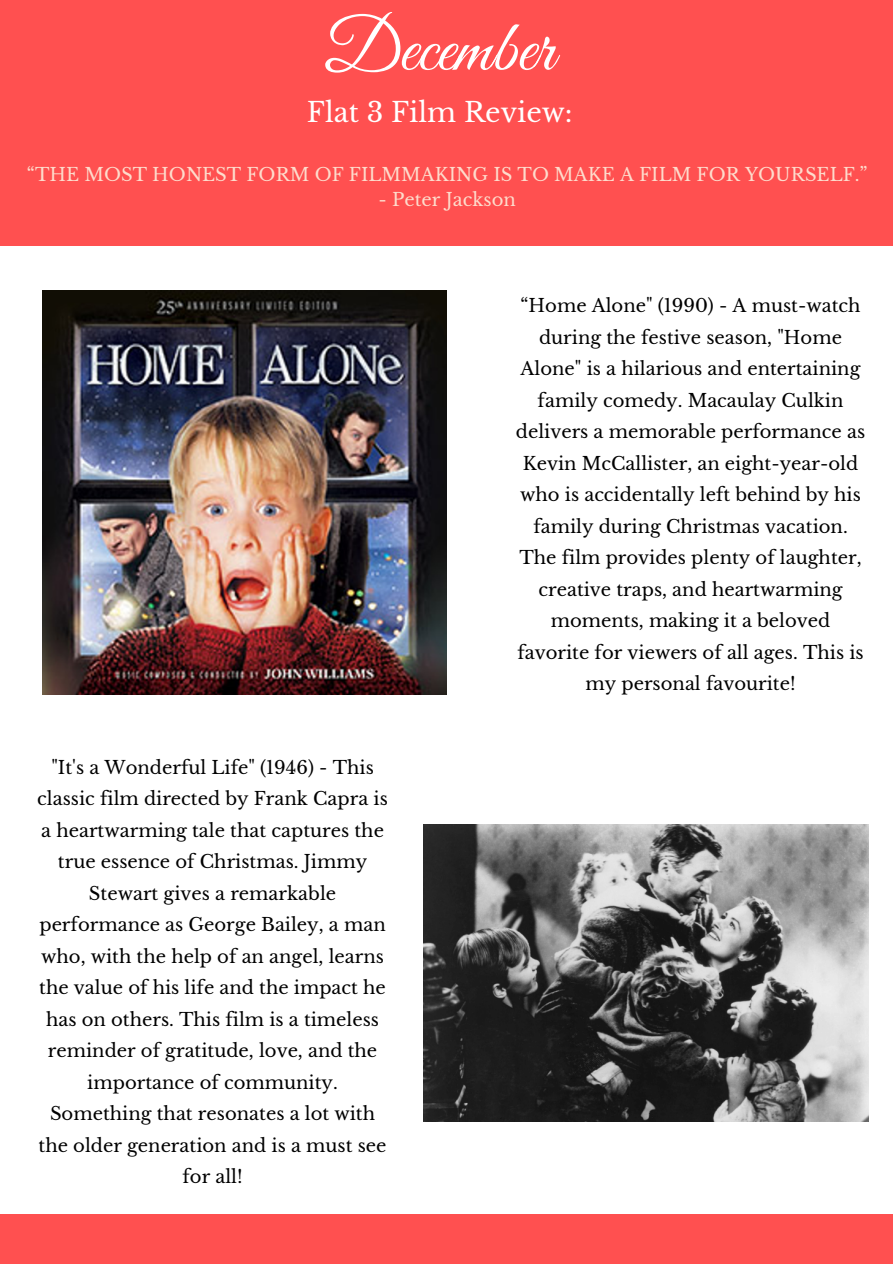
<style>
.page{position:relative;width:893px;height:1264px;background:#fff}
.page>*{position:absolute;margin:0;border:0;box-sizing:border-box;transform-origin:0 0}
.t1{font:73.5px "Great Vibes";color:#fff}
.t2{font:27px "Libre Baskerville";color:#fff}
.t3{font:18px/31.5px "Libre Baskerville";color:#000;text-align:center}
.t4{font:18px "Libre Baskerville";color:#fddccc}
</style>
<div class="page">
<div style="left:0;top:0;width:892px;height:1263px;background:#ff5050"></div>
<div style="left:0;top:246px;width:892px;height:967px;background:#fff"></div>
<img style="left:423px;top:824px;width:445px;height:297px">
<img style="left:43px;top:290px;width:404px;height:404px">
<p class="t1" style="left:325px;top:7px;width:231px">December</p>
<p class="t2" style="left:307px;top:96px;width:267px">Flat 3 Film Review:</p>
<p class="t4" style="left:27px;top:164px;width:842px">“THE MOST HONEST FORM OF FILMMAKING IS TO MAKE A FILM FOR YOURSELF.”</p>
<p class="t4" style="left:378px;top:189px;width:139px">- Peter Jackson</p>
<p class="t3" style="left:37px;top:751px;width:352px">"It's a Wonderful Life" (1946) - This classic film directed by Frank Capra is a heartwarming tale that captures the true essence of Christmas. Jimmy<br>Stewart gives a remarkable performance as George Bailey, a man who, with the help of an angel, learns the value of his life and the impact he has on others. This film is a timeless reminder of gratitude, love, and the importance of community.<br>Something that resonates a lot with the older generation and is a must see for all!</p>
<p class="t3" style="left:516px;top:290px;width:351px">“Home Alone" (1990) - A must-watch during the festive season, "Home Alone" is a hilarious and entertaining family comedy. Macaulay Culkin delivers a memorable performance as Kevin McCallister, an eight-year-old who is accidentally left behind by his family during Christmas vacation.<br>The film provides plenty of laughter, creative traps, and heartwarming moments, making it a beloved favorite for viewers of all ages. This is my personal favourite!</p>
</div>
